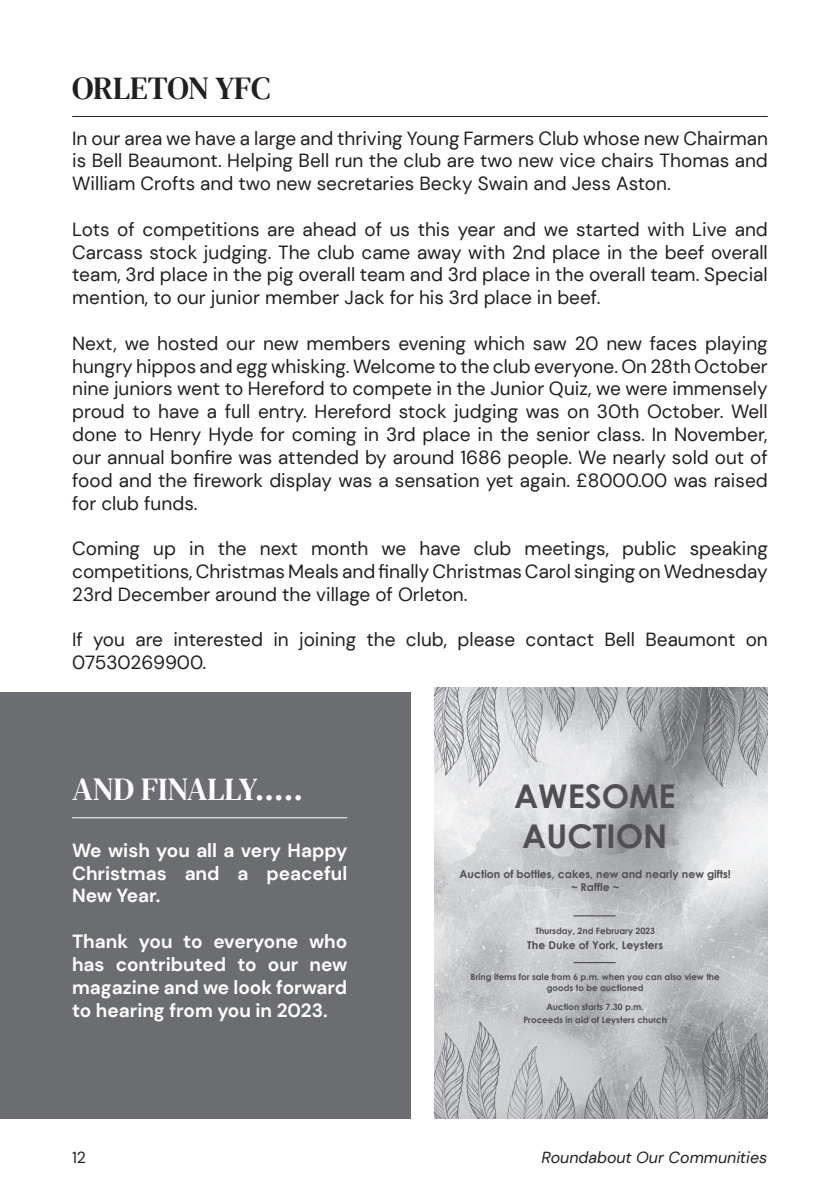
<style>
.page{position:relative;width:840px;height:1191px;background:#fff}
.page>*{position:absolute;margin:0;border:0;box-sizing:border-box;transform-origin:0 0}
.t1{font:700 32.6px/40px "Century Gothic";color:#505052}
.t2{font:32px "DM Serif Text";letter-spacing:-.01em;color:#fff}
.t3{font:32px "DM Serif Text";letter-spacing:-.01em;color:#231f20}
.t4{font:19px/22.8px "DM Sans";color:#231f20;text-align:justify}
.t5{font:700 19px/22.8px "DM Sans";color:#fff;text-align:justify}
.t6{font:italic 16px "DM Sans";color:#231f20}
.t7{font:16px "DM Sans";color:#231f20}
.t8{font:700 10.8px/13.4px "Century Gothic";letter-spacing:.005em;color:#505052;text-align:center}
.t9{font:700 8.8px/10.8px "Century Gothic";letter-spacing:-.005em;color:#505052;text-align:center}
</style>
<div class="page">
<div style="left:0;top:692px;width:410px;height:427px;background:#6c6d70"></div>
<hr style="left:72px;top:817px;width:275px;height:1px;background:#fff">
<hr style="left:72px;top:116px;width:695px;height:1px;background:#231f20">
<img style="left:434px;top:687px;width:333px;height:431px">
<hr style="left:573px;top:915px;width:42px;height:1px;background:#505052">
<hr style="left:573px;top:962px;width:42px;height:1px;background:#505052">
<h2 class="t3" style="left:72px;top:70px;width:199px">ORLETON YFC</h2>
<p class="t4" style="left:72px;top:126px;width:696px">In our area we have a large and thriving Young Farmers Club whose new Chairman is Bell Beaumont. Helping Bell run the club are two new vice chairs Thomas and William Crofts and two new secretaries Becky Swain and Jess Aston.</p>
<p class="t4" style="left:72px;top:218px;width:696px">Lots of competitions are ahead of us this year and we started with Live and Carcass stock judging. The club came away with 2nd place in the beef overall team, 3rd place in the pig overall team and 3rd place in the overall team. Special mention, to our junior member Jack for his 3rd place in beef.</p>
<p class="t4" style="left:72px;top:332px;width:696px">Next, we hosted our new members evening which saw 20 new faces playing hungry hippos and egg whisking. Welcome to the club everyone. On 28th October nine juniors went to Hereford to compete in the Junior Quiz, we were immensely proud to have a full entry. Hereford stock judging was on 30th October. Well done to Henry Hyde for coming in 3rd place in the senior class. In November, our annual bonfire was attended by around 1686 people. We nearly sold out of food and the firework display was a sensation yet again. £8000.00 was raised for club funds.</p>
<p class="t4" style="left:72px;top:537px;width:696px">Coming up in the next month we have club meetings, public speaking competitions, Christmas Meals and finally Christmas Carol singing on Wednesday 23rd December around the village of Orleton.</p>
<p class="t4" style="left:72px;top:628px;width:696px">If you are interested in joining the club, please contact Bell Beaumont on<br>07530269900.</p>
<h2 class="t2" style="left:72px;top:771px;width:232px">AND FINALLY…..</h2>
<p class="t5" style="left:72px;top:838px;width:276px">We wish you all a very Happy Christmas and a peaceful New Year.</p>
<p class="t5" style="left:72px;top:930px;width:276px">Thank you to everyone who has contributed to our new magazine and we look forward to hearing from you in 2023.</p>
<h1 class="t1" style="left:513px;top:774px;width:163px">AWESOME<br>AUCTION</h1>
<p class="t8" style="left:459px;top:866px;width:273px">Auction of bottles, cakes, new and nearly new gifts! ~ Raffle ~</p>
<p class="t9" style="left:535px;top:924px;width:121px">Thursday, 2nd February 2023</p>
<p class="t8" style="left:527px;top:938px;width:137px">The Duke of York, Leysters</p>
<p class="t9" style="left:470px;top:971px;width:250px">Bring items for sale from 6 p.m. when you can also view the goods to be auctioned</p>
<p class="t9" style="left:523px;top:999px;width:145px;line-height:13.4px">Auction starts 7.30 p.m.<br>Proceeds in aid of Leysters church</p>
<p class="t7" style="left:72px;top:1147px;width:15px">12</p>
<p class="t6" style="left:541px;top:1147px;width:227px">Roundabout Our Communities</p>
</div>
